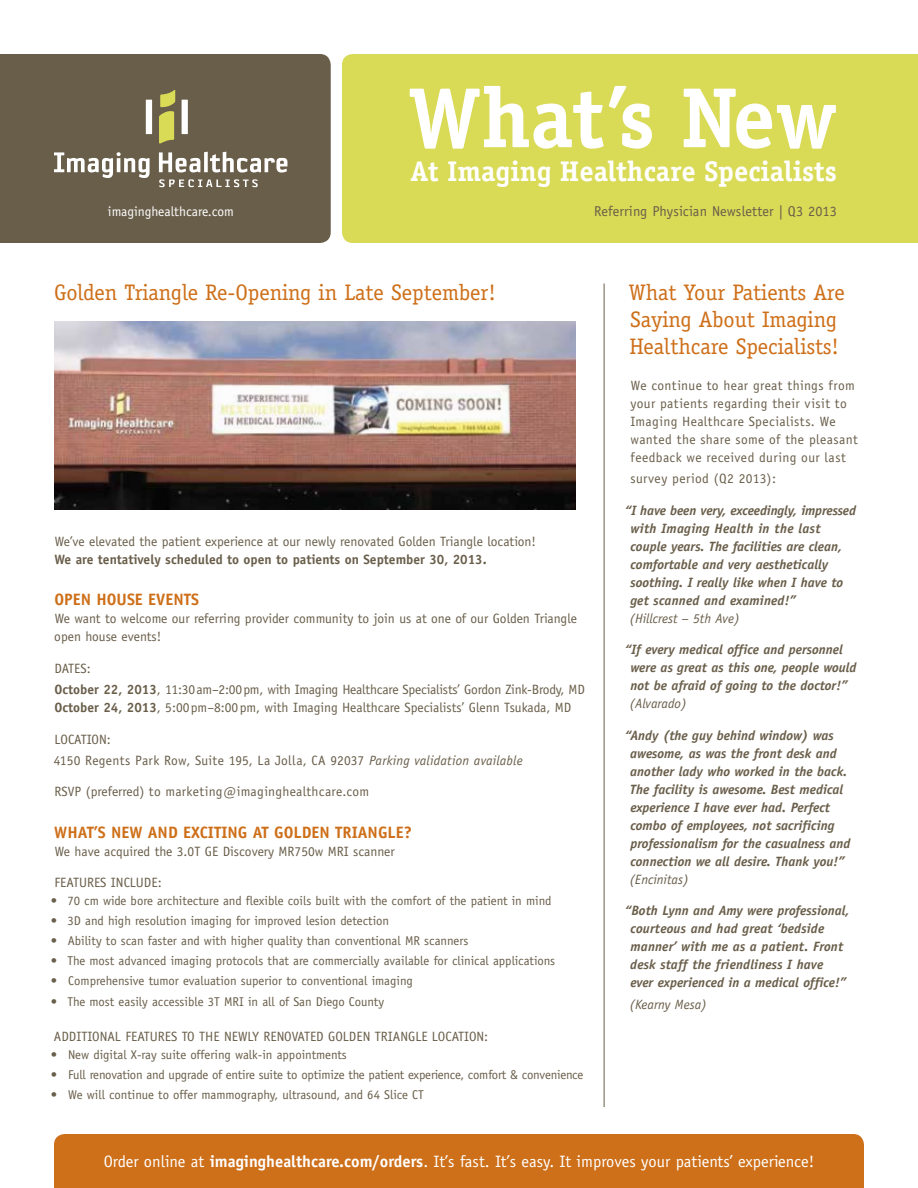
<style>
.page{position:relative;width:918px;height:1188px;background:#fff}
.page>*{position:absolute;margin:0;border:0;box-sizing:border-box;transform-origin:0 0}
.t1{font:700 85.5px "Officina Serif";color:#fff}
.t2{font:700 28.5px "Officina Serif";color:#fff}
.t3{font:22.5px/27px "Officina Serif";letter-spacing:-.005em;color:#ce6f19}
.t4{font:16.5px "Officina Sans";color:#fff}
.t5{font:700 16.5px "Officina Sans";color:#ce6f19}
.t6{font:14.25px "Officina Sans";letter-spacing:.01em;color:#695e4a}
.t7{font:italic 700 13.5px/18px "Officina Sans";color:#695e4a}
.t8{font:13.5px/21.3px "Officina Sans";color:#695e4a}
.t9{font:13.5px/18px "Officina Sans";letter-spacing:.025em;color:#695e4a}
.t10{font:700 13.5px "Officina Sans";color:#695e4a}
.t11{font:italic 13.5px "Officina Sans";color:#695e4a}
.t12{font:13.5px "Officina Sans";color:#fff}
.t13{font:13.5px "Officina Sans";letter-spacing:.03em;color:#695e4a}
.t14{font:12.75px "Officina Sans";color:#695e4a}
.s1{font-weight:700}
.s2{font-style:italic}
</style>
<div class="page">
<div style="left:342px;top:54px;width:576px;height:189px;background:#d9da56"></div>
<div style="left:0;top:54px;width:331px;height:189px;background:#695e4a"></div>
<svg style="left:159px;top:90px;width:16px;height:54px"></svg>
<div style="left:182px;top:100px;width:6px;height:34px;background:#fff"></div>
<div style="left:146px;top:100px;width:6px;height:34px;background:#fff"></div>
<svg style="left:54px;top:152px;width:96px;height:26px"></svg>
<svg style="left:159px;top:152px;width:128px;height:20px"></svg>
<svg style="left:159px;top:179px;width:99px;height:8px"></svg>
<div style="left:54px;top:1134px;width:810px;height:54px;background:#ce6f19"></div>
<hr style="left:604px;top:284px;width:1px;height:823px;background:#695e4a">
<img style="left:54px;top:321px;width:522px;height:189px">
<p class="t12" style="left:108px;top:203px;width:128px">imaginghealthcare.com</p>
<h1 class="t1" style="left:408px;top:65px;width:430px">What’s New</h1>
<h2 class="t2" style="left:411px;top:154px;width:428px">At Imaging Healthcare Specialists</h2>
<p class="t6" style="left:594px;top:203px;width:245px">Referring Physician Newsletter | Q3 2013</p>
<h3 class="t3" style="left:54px;top:279px;width:443px">Golden Triangle Re-Opening in Late September!</h3>
<h3 class="t3" style="left:629px;top:279px;width:217px">What Your Patients Are<br>Saying About Imaging<br>Healthcare Specialists!</h3>
<p class="t9" style="left:630px;top:376px;width:229px">We continue to hear great things from your patients regarding their visit to Imaging Healthcare Specialists. We wanted the share some of the pleasant feedback we received during our last</p>
<p class="t13" style="left:630px;top:471px;width:147px">survey period (Q2 2013):</p>
<p class="t7" style="left:630px;top:501px;width:227px;text-indent:-5px">“I have been very, exceedingly, impressed with Imaging Health in the last couple years. The facilities are clean, comfortable and very aesthetically soothing. I really like when I have to get scanned and examined!”</p>
<p class="t11" style="left:629px;top:610px;width:112px">(Hillcrest – 5th Ave)</p>
<p class="t7" style="left:630px;top:641px;width:228px;text-indent:-6px">“If every medical office and personnel were as great as this one, people would not be afraid of going to the doctor!”</p>
<p class="t11" style="left:629px;top:696px;width:59px">(Alvarado)</p>
<p class="t7" style="left:630px;top:726px;width:222px;text-indent:-5px">“Andy (the guy behind window) was awesome, as was the front desk and another lady who worked in the back.<br>The facility is awesome. Best medical experience I have ever had. Perfect combo of employees, not sacrificing professionalism for the casualness and connection we all desire. Thank you!”</p>
<p class="t11" style="left:629px;top:871px;width:61px">(Encinitas)</p>
<p class="t7" style="left:630px;top:902px;width:221px;text-indent:-5px">“Both Lynn and Amy were professional, courteous and had great ‘bedside manner’ with me as a patient. Front desk staff the friendliness I have ever experienced in a medical office!”</p>
<p class="t11" style="left:629px;top:996px;width:79px">(Kearny Mesa)</p>
<p class="t8" style="left:55px;top:531px;width:483px">We’ve elevated the patient experience at our newly renovated Golden Triangle location!</p>
<p class="t10" style="left:55px;top:551px;width:434px">We are tentatively scheduled to open to patients on September 30, 2013.</p>
<p class="t5" style="left:54px;top:589px;width:145px">Open House Events</p>
<p class="t8" style="left:54px;top:610px;width:524px;line-height:18px">We want to welcome our referring provider community to join us at one of our Golden Triangle open house events!</p>
<p class="t8" style="left:54px;top:658px;width:532px">Dates:<br><span class="s1">October 22, 2013</span>, 11:30am–2:00pm, with Imaging Healthcare Specialists’ Gordon Zink-Brody, MD</p>
<p class="t8" style="left:55px;top:697px;width:518px"><span class="s1">October 24, 2013</span>, 5:00pm–8:00pm, with Imaging Healthcare Specialists’ Glenn Tsukada, MD</p>
<p class="t8" style="left:54px;top:728px;width:471px">location :<br>4150 Regents Park Row, Suite 195, La Jolla, CA 92037 <span class="s2">Parking validation available</span></p>
<p class="t8" style="left:55px;top:781px;width:316px">RSVP (preferred) to marketing@imaginghealthcare.com</p>
<p class="t5" style="left:54px;top:822px;width:359px">What’s new and exciting at Go lden Triangle?</p>
<p class="t8" style="left:55px;top:841px;width:341px">We have acquired the 3.0T GE Discovery MR750w MRI scanner</p>
<p class="t8" style="left:55px;top:872px;width:109px">Features include:</p>
<p class="t14" style="left:51px;top:894px;width:502px">• 70 cm wide bore architecture and flexible coils built with the comfort of the patient in mind</p>
<p class="t14" style="left:51px;top:913px;width:340px">• 3D and high resolution imaging for improved lesion detection</p>
<p class="t14" style="left:51px;top:933px;width:419px">• Ability to scan faster and with higher quality than conventional MR scanners</p>
<p class="t14" style="left:51px;top:953px;width:506px">• The most advanced imaging protocols that are commercially available for clinical applications</p>
<p class="t14" style="left:51px;top:973px;width:364px">• Comprehensive tumor evaluation superior to conventional imaging</p>
<p class="t14" style="left:51px;top:994px;width:335px">• The most easily accessible 3T MRI in all of San Diego County</p>
<p class="t8" style="left:54px;top:1026px;width:8px">Additi</p>
<p class="t8" style="left:92px;top:1026px;width:398px">onal features to th e n ewly renovated Golden Triang le location :</p>
<p class="t14" style="left:51px;top:1047px;width:298px">• New digital X-ray suite offering walk-in appointments</p>
<p class="t14" style="left:51px;top:1067px;width:534px">• Full renovation and upgrade of entire suite to optimize the patient experience, comfort &amp; convenience</p>
<p class="t14" style="left:51px;top:1087px;width:375px">• We will continue to offer mammography, ultrasound, and 64 Slice CT</p>
<p class="t4" style="left:104px;top:1152px;width:712px">Order online at <span class="s1">imaginghealthcare.com/orders</span>. It’s fast. It’s easy. It improves your patients’ experience!</p>
</div>
